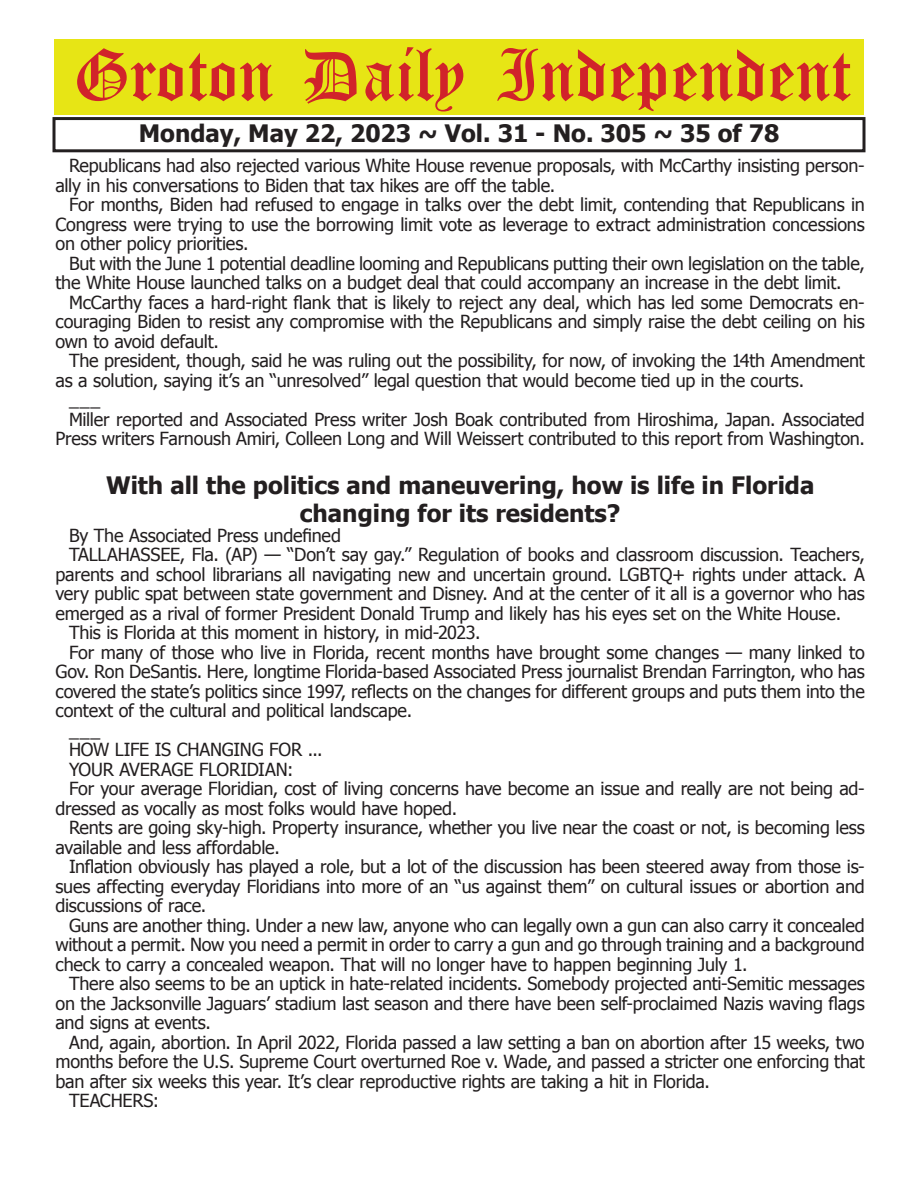
<style>
.page{position:relative;width:918px;height:1188px;background:#fff}
.page>*{position:absolute;margin:0;border:0;box-sizing:border-box;transform-origin:0 0}
.t1{font:54px "Old English Five";color:#d1232a}
.t2{font:700 24px/28.8px "Tahoma";color:#231f20;text-align:center}
.t3{font:18px/19.5px "Tahoma";letter-spacing:-.01em;color:#231f20}
</style>
<div class="page">
<div style="left:52px;top:117px;width:814px;height:35px;border:3px solid #231f20"></div>
<div style="left:54px;top:40px;width:810px;height:75px;background:#e7e515"></div>
<h1 class="t1" style="left:73px;top:50px;width:779px">Groton Daily Independent</h1>
<h2 class="t2" style="left:139px;top:117px;width:642px">Monday, May 22, 2023 ~ Vol. 31 - No. 305 ~ 35 of 78</h2>
<p class="t3" style="left:56px;top:155px;width:811px;text-indent:14px">Republicans had also rejected various White House revenue proposals, with McCarthy insisting person&shy;ally in his conversations to Biden that tax hikes are off the table.</p>
<p class="t3" style="left:56px;top:194px;width:811px;text-align:justify;text-indent:14px">For months, Biden had refused to engage in talks over the debt limit, contending that Republicans in Congress were trying to use the borrowing limit vote as leverage to extract administration concessions on other policy priorities.</p>
<p class="t3" style="left:56px;top:253px;width:811px;text-indent:14px">But with the June 1 potential deadline looming and Republicans putting their own legislation on the table, the White House launched talks on a budget deal that could accompany an increase in the debt limit.</p>
<p class="t3" style="left:56px;top:292px;width:811px;text-align:justify;text-indent:14px">McCarthy faces a hard-right flank that is likely to reject any deal, which has led some Democrats en&shy;couraging Biden to resist any compromise with the Republicans and simply raise the debt ceiling on his own to avoid default.</p>
<p class="t3" style="left:69px;top:350px;width:797px">The president, though, said he was ruling out the possibility, for now, of invoking the 14th Amendment</p>
<p class="t3" style="left:56px;top:370px;width:750px">as a solution, saying it’s an “unresolved” legal question that would become tied up in the courts.</p>
<p class="t3" style="left:69px;top:389px;width:33px">___</p>
<p class="t3" style="left:69px;top:409px;width:797px">Miller reported and Associated Press writer Josh Boak contributed from Hiroshima, Japan. Associated</p>
<p class="t3" style="left:56px;top:428px;width:811px">Press writers Farnoush Amiri, Colleen Long and Will Weissert contributed to this report from Washington.</p>
<h2 class="t2" style="left:106px;top:469px;width:710px">With all the politics and maneuvering, how is life in Florida changing for its residents?</h2>
<p class="t3" style="left:69px;top:525px;width:274px">By The Associated Press undefined</p>
<p class="t3" style="left:69px;top:544px;width:797px">TALLAHASSEE, Fla. (AP) — “Don’t say gay.” Regulation of books and classroom discussion. Teachers,</p>
<p class="t3" style="left:56px;top:564px;width:811px">parents and school librarians all navigating new and uncertain ground. LGBTQ+ rights under attack. A</p>
<p class="t3" style="left:56px;top:583px;width:811px">very public spat between state government and Disney. And at the center of it all is a governor who has</p>
<p class="t3" style="left:56px;top:603px;width:787px">emerged as a rival of former President Donald Trump and likely has his eyes set on the White House.</p>
<p class="t3" style="left:69px;top:622px;width:413px">This is Florida at this moment in history, in mid-2023.</p>
<p class="t3" style="left:69px;top:642px;width:797px">For many of those who live in Florida, recent months have brought some changes — many linked to</p>
<p class="t3" style="left:56px;top:661px;width:811px">Gov. Ron DeSantis. Here, longtime Florida-based Associated Press journalist Brendan Farrington, who has</p>
<p class="t3" style="left:56px;top:681px;width:811px">covered the state’s politics since 1997, reflects on the changes for different groups and puts them into the</p>
<p class="t3" style="left:56px;top:700px;width:358px">context of the cultural and political landscape.</p>
<p class="t3" style="left:69px;top:720px;width:33px">___</p>
<p class="t3" style="left:69px;top:739px;width:255px">HOW LIFE IS CHANGING FOR ...</p>
<p class="t3" style="left:69px;top:759px;width:226px">YOUR AVERAGE FLORIDIAN:</p>
<p class="t3" style="left:69px;top:778px;width:797px">For your average Floridian, cost of living concerns have become an issue and really are not being ad-</p>
<p class="t3" style="left:56px;top:798px;width:403px">dressed as vocally as most folks would have hoped.</p>
<p class="t3" style="left:69px;top:817px;width:797px">Rents are going sky-high. Property insurance, whether you live near the coast or not, is becoming less</p>
<p class="t3" style="left:56px;top:837px;width:226px">available and less affordable.</p>
<p class="t3" style="left:69px;top:856px;width:797px">Inflation obviously has played a role, but a lot of the discussion has been steered away from those is-</p>
<p class="t3" style="left:56px;top:876px;width:811px">sues affecting everyday Floridians into more of an “us against them” on cultural issues or abortion and</p>
<p class="t3" style="left:56px;top:895px;width:152px">discussions of race.</p>
<p class="t3" style="left:69px;top:915px;width:797px">Guns are another thing. Under a new law, anyone who can legally own a gun can also carry it concealed</p>
<p class="t3" style="left:56px;top:934px;width:811px">without a permit. Now you need a permit in order to carry a gun and go through training and a background</p>
<p class="t3" style="left:56px;top:954px;width:694px">check to carry a concealed weapon. That will no longer have to happen beginning July 1.</p>
<p class="t3" style="left:69px;top:973px;width:797px">There also seems to be an uptick in hate-related incidents. Somebody projected anti-Semitic messages</p>
<p class="t3" style="left:56px;top:993px;width:811px">on the Jacksonville Jaguars’ stadium last season and there have been self-proclaimed Nazis waving flags</p>
<p class="t3" style="left:56px;top:1012px;width:157px">and signs at events.</p>
<p class="t3" style="left:69px;top:1032px;width:797px">And, again, abortion. In April 2022, Florida passed a law setting a ban on abortion after 15 weeks, two</p>
<p class="t3" style="left:56px;top:1051px;width:811px">months before the U.S. Supreme Court overturned Roe v. Wade, and passed a stricter one enforcing that</p>
<p class="t3" style="left:56px;top:1071px;width:656px">ban after six weeks this year. It’s clear reproductive rights are taking a hit in Florida.</p>
<p class="t3" style="left:69px;top:1090px;width:92px">TEACHERS:</p>
</div>
